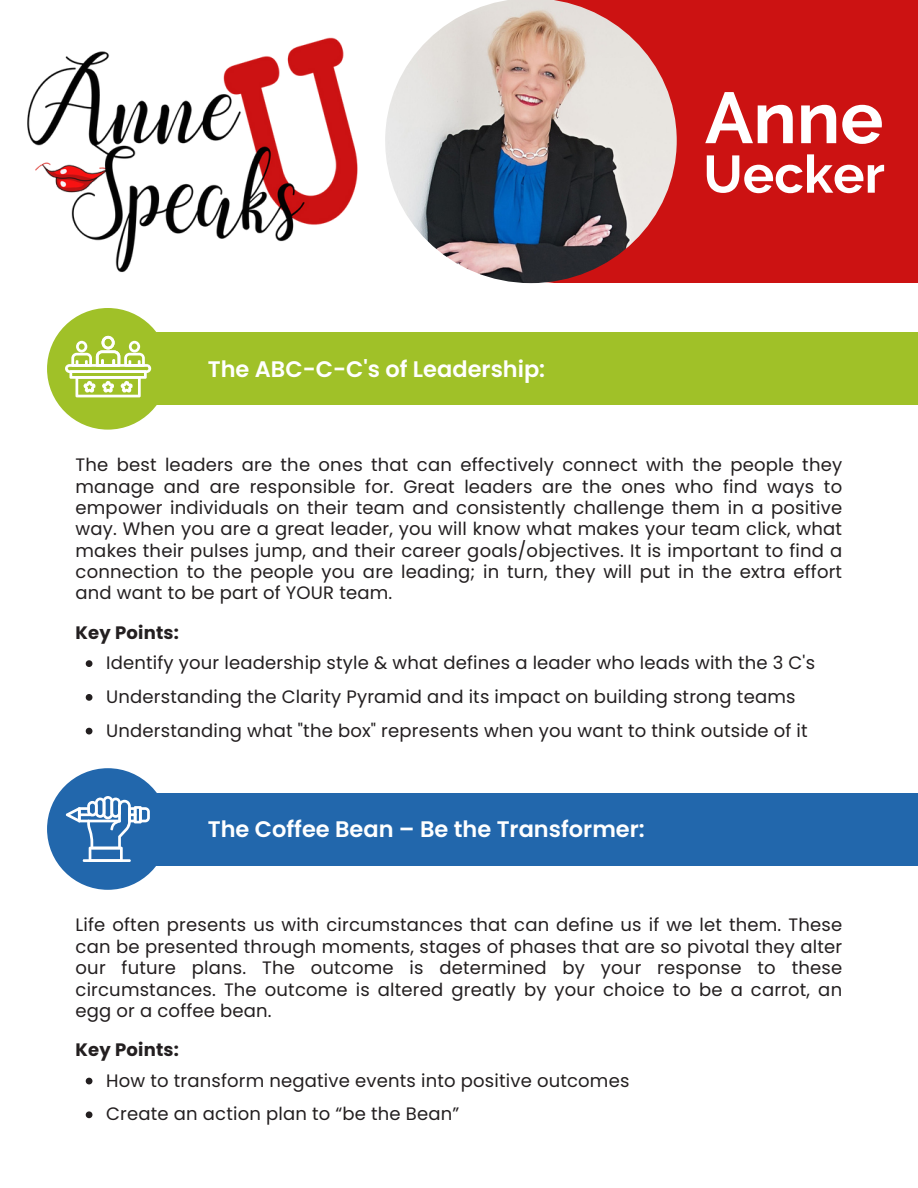
<style>
.page{position:relative;width:918px;height:1188px;background:#fff}
.page>*{position:absolute;margin:0;border:0;box-sizing:border-box;transform-origin:0 0}
.t1{font:700 72px "Raleway";color:#fff}
.t2{font:700 52.5px "Raleway";color:#fff}
.t3{font:600 22.5px "Poppins";color:#fff}
.t4{font:18px/21.3px "Poppins";letter-spacing:.01em;color:#231f20;text-align:justify}
.t5{font:700 18px "Poppins";letter-spacing:.01em;color:#231f20}
</style>
<div class="page">
<div style="left:677px;top:0;width:241px;height:283px;background:#cc1212"></div>
<img style="left:27px;top:37px;width:331px;height:236px">
<img style="left:385px;top:0;width:292px;height:283px">
<svg style="left:86px;top:660px;width:6px;height:7px"></svg>
<svg style="left:86px;top:694px;width:6px;height:7px"></svg>
<svg style="left:86px;top:728px;width:6px;height:6px"></svg>
<svg style="left:86px;top:1078px;width:6px;height:6px"></svg>
<svg style="left:86px;top:1111px;width:6px;height:7px"></svg>
<div style="left:65px;top:333px;width:853px;height:72px;background:#a0c128"></div>
<div style="left:47px;top:308px;width:122px;height:122px;background:#a0c128;border-radius:50%"></div>
<svg style="left:65px;top:336px;width:86px;height:61px"></svg>
<div style="left:65px;top:793px;width:853px;height:72px;background:#2267ac"></div>
<div style="left:47px;top:768px;width:122px;height:122px;background:#2267ac;border-radius:50%"></div>
<svg style="left:66px;top:796px;width:84px;height:66px"></svg>
<h3 class="t3" style="left:208px;top:353px;width:339px">The ABC-C-C's of Leadership:</h3>
<p class="t1" style="left:705px;top:76px;width:180px">Anne</p>
<p class="t2" style="left:703px;top:143px;width:183px">Uecker</p>
<p class="t4" style="left:76px;top:454px;width:768px">The best leaders are the ones that can effectively connect with the people they manage and are responsible for. Great leaders are the ones who find ways to empower individuals on their team and consistently challenge them in a positive way. When you are a great leader, you will know what makes your team click, what makes their pulses jump, and their career goals/objectives. It is important to find a connection to the people you are leading; in turn, they will put in the extra effort and want to be part of YOUR team.</p>
<h2 class="t5" style="left:76px;top:620px;width:105px">Key Points:</h2>
<p class="t4" style="left:106px;top:652px;width:710px">Identify your leadership style &amp; what defines a leader who leads with the 3 C's</p>
<p class="t4" style="left:106px;top:686px;width:691px">Understanding the Clarity Pyramid and its impact on building strong teams</p>
<h3 class="t4" style="left:106px;top:720px;width:703px">Understanding what "the box" represents when you want to think outside of it</h3>
<p class="t3" style="left:208px;top:813px;width:439px">The Coffee Bean – Be the Transformer:</p>
<p class="t4" style="left:76px;top:914px;width:768px">Life often presents us with circumstances that can define us if we let them. These can be presented through moments, stages of phases that are so pivotal they alter our future plans. The outcome is determined by your response to these circumstances. The outcome is altered greatly by your choice to be a carrot, an egg or a coffee bean.</p>
<p class="t5" style="left:76px;top:1037px;width:105px">Key Points:</p>
<h2 class="t4" style="left:106px;top:1070px;width:525px">How to transform negative events into positive outcomes</h2>
<p class="t4" style="left:106px;top:1103px;width:355px">Create an action plan to “be the Bean”</p>
</div>
